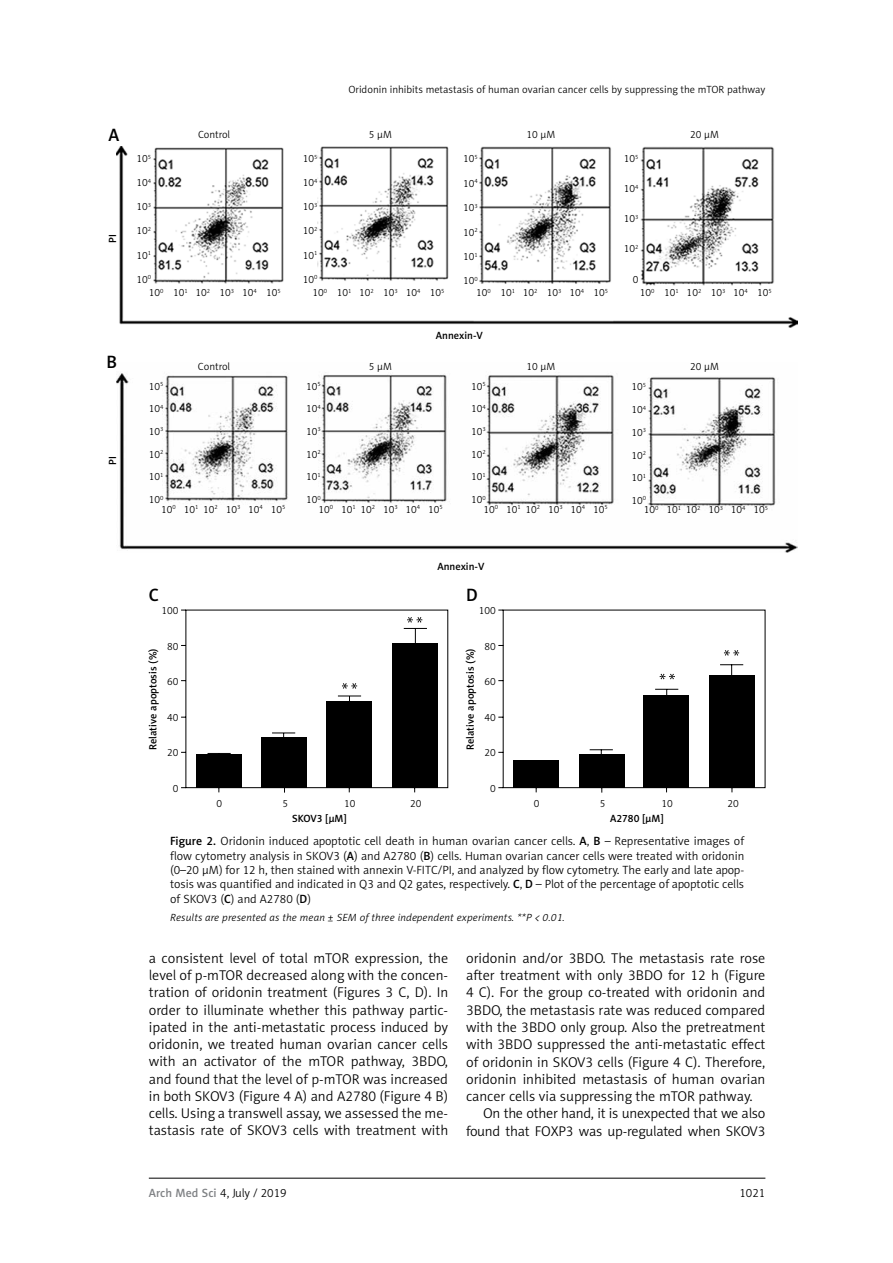
<style>
.page{position:relative;width:893px;height:1263px;background:#fff}
.page>*{position:absolute;margin:0;border:0;box-sizing:border-box;transform-origin:0 0}
.t1{font:18px "Naomi Sans EFN Medium";color:#000}
.t2{font:14.25px/17.2px "Naomi Sans EFN Light";color:#000;text-align:justify}
.t3{font:12px/14.4px "Naomi Sans EFN Light";color:#000;text-align:justify}
.t4{font:10.5px/22.6px "Naomi Sans EFN Light";color:#000;text-align:justify}
.t5{font:10.5px "Naomi Sans EFN Medium";color:#000}
.t6{font:italic 10.5px "Naomi Sans EFN Light";letter-spacing:.015em;color:#000}
.s1{font-family:"Naomi Sans EFN Medium"}
.s2{font-family:"Naomi Sans EFN Medium";color:#808285}
</style>
<div class="page">
<hr style="left:149px;top:1178px;width:616px;height:1px;background:#000">
<img style="left:117px;top:373px;width:680px;height:179px">
<img style="left:117px;top:146px;width:680px;height:182px">
<svg style="left:181px;top:610px;width:267px;height:183px"></svg>
<div style="left:196px;top:754px;width:46px;height:34px;background:#000"></div>
<div style="left:261px;top:737px;width:46px;height:50px;background:#000"></div>
<div style="left:326px;top:701px;width:46px;height:87px;background:#000"></div>
<div style="left:392px;top:643px;width:46px;height:145px;background:#000"></div>
<svg style="left:407px;top:617px;width:15px;height:6px"></svg>
<svg style="left:342px;top:683px;width:15px;height:6px"></svg>
<svg style="left:498px;top:610px;width:267px;height:183px"></svg>
<div style="left:513px;top:760px;width:46px;height:28px;background:#000"></div>
<div style="left:579px;top:754px;width:45px;height:33px;background:#000"></div>
<div style="left:643px;top:695px;width:46px;height:93px;background:#000"></div>
<div style="left:709px;top:675px;width:46px;height:113px;background:#000"></div>
<svg style="left:724px;top:650px;width:15px;height:6px"></svg>
<svg style="left:660px;top:674px;width:15px;height:5px"></svg>
<p class="t1" style="left:108px;top:124px;width:12px">A</p>
<p class="t5" style="left:106px;top:243px;width:10px;rotate:-90deg">PI</p>
<p class="t1" style="left:107px;top:351px;width:12px">B</p>
<p class="t5" style="left:106px;top:465px;width:10px;rotate:-90deg">PI</p>
<p class="t4" style="left:348px;top:78px;width:419px">Oridonin inhibits metastasis of human ovarian cancer cells by suppressing the mTOR pathway</p>
<p class="t4" style="left:136px;top:147px;width:16px">10<sup>5</sup></p>
<p class="t4" style="left:137px;top:171px;width:16px">10<sup>4</sup></p>
<p class="t4" style="left:137px;top:195px;width:16px">10<sup>3</sup></p>
<p class="t4" style="left:137px;top:220px;width:16px">10<sup>2</sup></p>
<p class="t4" style="left:137px;top:244px;width:16px">10<sup>1</sup></p>
<p class="t4" style="left:137px;top:268px;width:16px">10<sup>0</sup></p>
<p class="t4" style="left:198px;top:123px;width:34px">Control</p>
<p class="t4" style="left:369px;top:123px;width:25px">5 µM</p>
<p class="t4" style="left:527px;top:123px;width:30px">10 µM</p>
<p class="t4" style="left:690px;top:123px;width:30px">20 µM</p>
<p class="t4" style="left:303px;top:147px;width:16px">10<sup>5</sup></p>
<p class="t4" style="left:303px;top:171px;width:16px">10<sup>4</sup></p>
<p class="t4" style="left:303px;top:195px;width:16px">10<sup>3</sup></p>
<p class="t4" style="left:303px;top:220px;width:16px">10<sup>2</sup></p>
<p class="t4" style="left:303px;top:244px;width:16px">10<sup>1</sup></p>
<p class="t4" style="left:303px;top:268px;width:16px">10<sup>0</sup></p>
<p class="t4" style="left:463px;top:147px;width:16px">10<sup>5</sup></p>
<p class="t4" style="left:463px;top:172px;width:16px">10<sup>4</sup></p>
<p class="t4" style="left:463px;top:196px;width:16px">10<sup>3</sup></p>
<p class="t4" style="left:463px;top:221px;width:16px">10<sup>2</sup></p>
<p class="t4" style="left:463px;top:245px;width:16px">10<sup>1</sup></p>
<p class="t4" style="left:463px;top:270px;width:16px">10<sup>0</sup></p>
<p class="t4" style="left:624px;top:147px;width:16px">10<sup>5</sup></p>
<p class="t4" style="left:624px;top:177px;width:16px">10<sup>4</sup></p>
<p class="t4" style="left:624px;top:207px;width:16px">10<sup>3</sup></p>
<p class="t4" style="left:624px;top:238px;width:16px">10<sup>2</sup></p>
<p class="t4" style="left:633px;top:268px;width:7px">0</p>
<p class="t4" style="left:149px;top:281px;width:133px">10<sup>0</sup> 10<sup>1</sup> 10<sup>2</sup> 10<sup>3</sup> 10<sup>4</sup> 10<sup>5</sup></p>
<p class="t4" style="left:313px;top:281px;width:133px">10<sup>0</sup> 10<sup>1</sup> 10<sup>2</sup> 10<sup>3</sup> 10<sup>4</sup> 10<sup>5</sup></p>
<p class="t4" style="left:476px;top:281px;width:133px">10<sup>0</sup> 10<sup>1</sup> 10<sup>2</sup> 10<sup>3</sup> 10<sup>4</sup> 10<sup>5</sup></p>
<p class="t4" style="left:640px;top:281px;width:133px">10<sup>0</sup> 10<sup>1</sup> 10<sup>2</sup> 10<sup>3</sup> 10<sup>4</sup> 10<sup>5</sup></p>
<p class="t5" style="left:436px;top:329px;width:49px">Annexin-V</p>
<p class="t4" style="left:198px;top:355px;width:34px">Control</p>
<p class="t4" style="left:369px;top:355px;width:25px">5 µM</p>
<p class="t4" style="left:527px;top:355px;width:30px">10 µM</p>
<p class="t4" style="left:690px;top:355px;width:30px">20 µM</p>
<p class="t4" style="left:149px;top:375px;width:16px">10<sup>5<br></sup>10<sup>4<br></sup>10<sup>3<br></sup>10<sup>2<br></sup>10<sup>1<br></sup>10<sup>0</sup></p>
<p class="t4" style="left:306px;top:375px;width:16px">10<sup>5<br></sup>10<sup>4<br></sup>10<sup>3<br></sup>10<sup>2<br></sup>10<sup>1<br></sup>10<sup>0</sup></p>
<p class="t4" style="left:471px;top:375px;width:16px">10<sup>5<br></sup>10<sup>4<br></sup>10<sup>3<br></sup>10<sup>2<br></sup>10<sup>1<br></sup>10<sup>0</sup></p>
<p class="t4" style="left:631px;top:375px;width:16px">10<sup>5<br></sup>10<sup>4<br></sup>10<sup>3<br></sup>10<sup>2<br></sup>10<sup>1<br></sup>10<sup>0</sup></p>
<p class="t4" style="left:161px;top:498px;width:126px">10<sup>0</sup> 10<sup>1</sup> 10<sup>2</sup> 10<sup>3</sup> 10<sup>4</sup> 10<sup>5</sup></p>
<p class="t4" style="left:318px;top:498px;width:126px">10<sup>0</sup> 10<sup>1</sup> 10<sup>2</sup> 10<sup>3</sup> 10<sup>4</sup> 10<sup>5</sup></p>
<p class="t4" style="left:483px;top:498px;width:126px">10<sup>0</sup> 10<sup>1</sup> 10<sup>2</sup> 10<sup>3</sup> 10<sup>4</sup> 10<sup>5</sup></p>
<p class="t4" style="left:644px;top:499px;width:126px">10<sup>0</sup> 10<sup>1</sup> 10<sup>2</sup> 10<sup>3</sup> 10<sup>4</sup> 10<sup>5</sup></p>
<p class="t5" style="left:437px;top:560px;width:49px">Annexin-V</p>
<p class="t1" style="left:149px;top:584px;width:12px">C</p>
<p class="t1" style="left:466px;top:584px;width:13px">D</p>
<p class="t4" style="left:162px;top:599px;width:19px">100</p>
<p class="t4" style="left:167px;top:635px;width:13px">80</p>
<p class="t4" style="left:167px;top:670px;width:13px">60</p>
<p class="t4" style="left:167px;top:706px;width:13px">40</p>
<p class="t4" style="left:167px;top:741px;width:13px">20</p>
<p class="t4" style="left:173px;top:777px;width:7px">0</p>
<p class="t4" style="left:479px;top:599px;width:19px">100</p>
<p class="t4" style="left:485px;top:635px;width:13px">80</p>
<p class="t4" style="left:485px;top:670px;width:13px">60</p>
<p class="t4" style="left:485px;top:706px;width:13px">40</p>
<p class="t4" style="left:485px;top:741px;width:13px">20</p>
<p class="t4" style="left:490px;top:777px;width:7px">0</p>
<p class="t5" style="left:147px;top:750px;width:103px;rotate:-90deg">Relative apoptosis (%)</p>
<p class="t5" style="left:464px;top:750px;width:103px;rotate:-90deg">Relative apoptosis (%)</p>
<p class="t4" style="left:216px;top:792px;width:7px">0</p>
<p class="t4" style="left:282px;top:792px;width:7px">5</p>
<p class="t4" style="left:344px;top:792px;width:13px">10</p>
<p class="t4" style="left:410px;top:792px;width:13px">20</p>
<p class="t5" style="left:292px;top:812px;width:56px">SKOV3 [μM]</p>
<p class="t4" style="left:534px;top:792px;width:7px">0</p>
<p class="t4" style="left:600px;top:792px;width:7px">5</p>
<p class="t4" style="left:661px;top:792px;width:13px">10</p>
<p class="t4" style="left:727px;top:792px;width:13px">20</p>
<p class="t5" style="left:610px;top:812px;width:55px">A2780 [μM]</p>
<p class="t3" style="left:170px;top:834px;width:576px"><span class="s1">Figure 2.</span> Oridonin induced apoptotic cell death in human ovarian cancer cells. <span class="s1">A</span>, <span class="s1">B</span> – Representative images of flow cytometry analysis in SKOV3 (<span class="s1">A</span>) and A2780 (<span class="s1">B</span>) cells. Human ovarian cancer cells were treated with oridonin (0–20 µM) for 12 h, then stained with annexin V-FITC/PI, and analyzed by flow cytometry. The early and late apop&shy;tosis was quantified and indicated in Q3 and Q2 gates, respectively. <span class="s1">C</span>, <span class="s1">D</span> – Plot of the percentage of apoptotic cells of SKOV3 (<span class="s1">C</span>) and A2780 (<span class="s1">D</span>)</p>
<p class="t6" style="left:170px;top:911px;width:396px">Results are presented as the mean ± SEM of three independent experiments. **P &lt; 0.01.</p>
<p class="t2" style="left:149px;top:949px;width:301px">a consistent level of total mTOR expression, the level of p-mTOR decreased along with the concen&shy;tration of oridonin treatment (Figures 3 C, D). In order to illuminate whether this pathway partic&shy;ipated in the anti-metastatic process induced by oridonin, we treated human ovarian cancer cells with an activator of the mTOR pathway, 3BDO, and found that the level of p-mTOR was increased in both SKOV3 (Figure 4 A) and A2780 (Figure 4 B) cells. Using a transwell assay, we assessed the me&shy;tastasis rate of SKOV3 cells with treatment with</p>
<p class="t2" style="left:466px;top:949px;width:301px">oridonin and/or 3BDO. The metastasis rate rose</p>
<p class="t2" style="left:466px;top:967px;width:301px">after treatment with only 3BDO for 12 h (Figure</p>
<p class="t2" style="left:466px;top:984px;width:301px">4 C). For the group co-treated with oridonin and</p>
<p class="t2" style="left:466px;top:1001px;width:301px">3BDO, the metastasis rate was reduced compared</p>
<p class="t2" style="left:466px;top:1018px;width:301px">with the 3BDO only group. Also the pretreatment</p>
<p class="t2" style="left:466px;top:1036px;width:301px">with 3BDO suppressed the anti-metastatic effect</p>
<p class="t2" style="left:466px;top:1053px;width:301px">of oridonin in SKOV3 cells (Figure 4 C). Therefore,</p>
<p class="t2" style="left:466px;top:1070px;width:301px">oridonin inhibited metastasis of human ovarian</p>
<p class="t2" style="left:466px;top:1087px;width:288px">cancer cells via suppressing the mTOR pathway.</p>
<p class="t2" style="left:483px;top:1105px;width:284px">On the other hand, it is unexpected that we also</p>
<p class="t2" style="left:466px;top:1122px;width:301px">found that FOXP3 was up-regulated when SKOV3</p>
<p class="t3" style="left:149px;top:1186px;width:139px"><span class="s2">Arch Med Sci</span> 4, July / 2019</p>
<p class="t3" style="left:739px;top:1186px;width:27px">1021</p>
</div>
